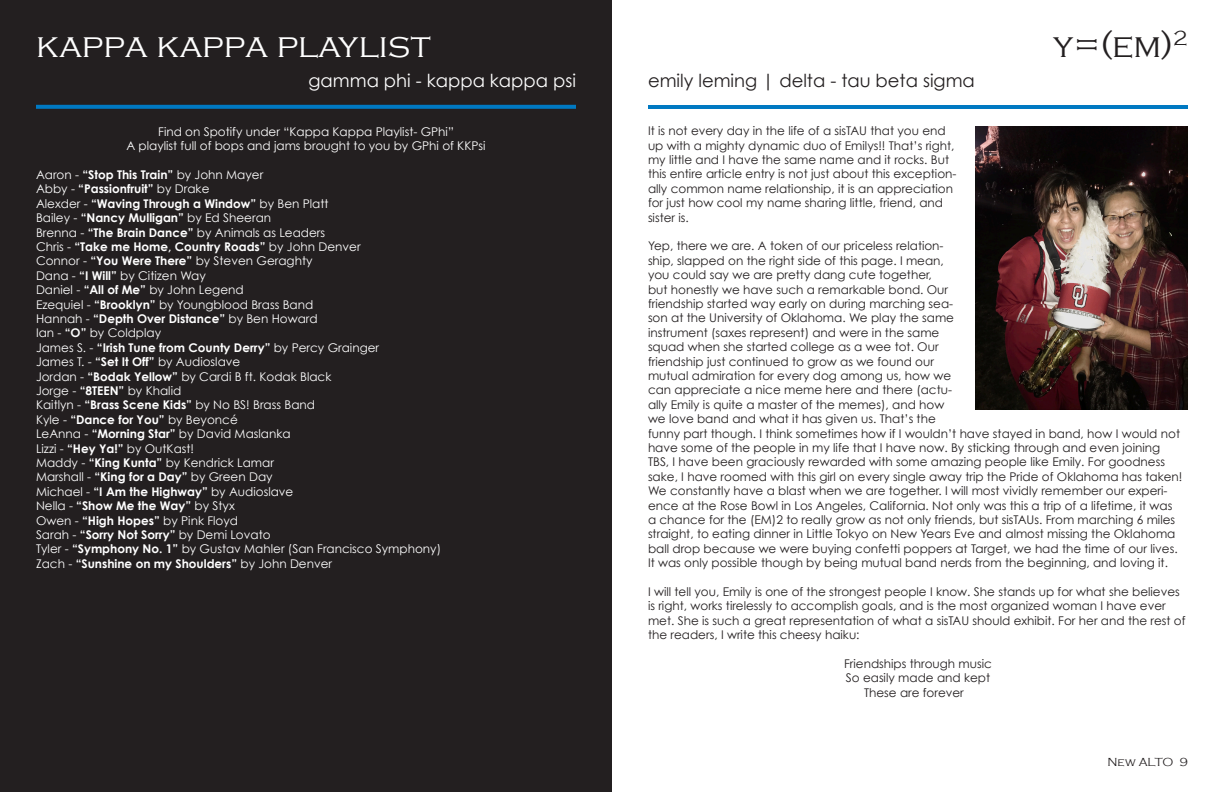
<style>
.page{position:relative;width:1224px;height:792px;background:#fff}
.page>*{position:absolute;margin:0;border:0;box-sizing:border-box;transform-origin:0 0}
.t1{font:300 36px "Copperplate Gothic";color:#fff}
.t2{font:300 36px "Copperplate Gothic";color:#231f20}
.t3{font:18px "Century Gothic";color:#231f20}
.t4{font:18px "Century Gothic";color:#fff}
.t5{font:12px/14.4px "Century Gothic";color:#231f20}
.t6{font:12px "Century Gothic";color:#fff}
.t7{font:700 12px "Century Gothic";color:#fff}
.t8{font:300 12px "Copperplate Gothic";color:#231f20}
.s1{font-weight:700}
.s2{font-weight:400}
</style>
<div class="page">
<div style="left:0;top:0;width:612px;height:792px;background:#231f20"></div>
<svg style="left:36px;top:105px;width:540px;height:4px;background:#0174b9"></svg>
<hr style="left:648px;top:105px;width:540px;height:4px;background:#0079c2">
<img style="left:976px;top:126px;width:212px;height:283px">
<p class="t1" style="left:36px;top:25px;width:396px">kappa kappa playlist</p>
<p class="t4" style="left:309px;top:69px;width:269px">gamma phi - kappa kappa psi</p>
<p class="t6" style="left:158px;top:124px;width:297px">Find on Spotify under “Kappa Kappa Playlist- GPhi”</p>
<p class="t6" style="left:126px;top:139px;width:361px">A playlist full of bops and jams brought to you by GPhi of KKPsi</p>
<p class="t6" style="left:36px;top:167px;width:229px">Aaron - <span class="s1">“Stop This Train”</span> by John Mayer</p>
<p class="t7" style="left:36px;top:181px;width:175px"><span class="s2">Abby -</span> “Passionfruit” <span class="s2">by Drake</span></p>
<p class="t7" style="left:36px;top:196px;width:294px"><span class="s2">Alexder -</span> “Waving Through a Window” <span class="s2">by Ben Platt</span></p>
<p class="t6" style="left:36px;top:211px;width:237px">Bailey - <span class="s1">“Nancy Mulligan”</span> by Ed Sheeran</p>
<p class="t6" style="left:36px;top:225px;width:291px">Brenna - <span class="s1">“The Brain Dance”</span> by Animals as Leaders</p>
<p class="t7" style="left:36px;top:239px;width:326px"><span class="s2">Chris -</span> “Take me Home, Country Roads” <span class="s2">by John Denver</span></p>
<p class="t6" style="left:36px;top:254px;width:278px">Connor - <span class="s1">“You Were There”</span> by Steven Geraghty</p>
<p class="t6" style="left:36px;top:268px;width:171px">Dana - <span class="s1">“I Will”</span> by Citizen Way</p>
<p class="t6" style="left:36px;top:283px;width:209px">Daniel - <span class="s1">“All of Me”</span> by John Legend</p>
<p class="t6" style="left:36px;top:297px;width:279px">Ezequiel - <span class="s1">“Brooklyn”</span> by Youngblood Brass Band</p>
<p class="t7" style="left:36px;top:311px;width:283px"><span class="s2">Hannah -</span> “Depth Over Distance” <span class="s2">by Ben Howard</span></p>
<p class="t6" style="left:36px;top:326px;width:127px">Ian - <span class="s1">“O”</span> by Coldplay</p>
<p class="t7" style="left:36px;top:340px;width:345px"><span class="s2">James S. -</span> “Irish Tune from County Derry” <span class="s2">by Percy Grainger</span></p>
<p class="t6" style="left:36px;top:355px;width:206px">James T. - <span class="s1">“Set It Off”</span> by Audioslave</p>
<p class="t6" style="left:36px;top:369px;width:297px">Jordan - <span class="s1">“Bodak Yellow”</span> by Cardi B ft. Kodak Black</p>
<p class="t6" style="left:36px;top:383px;width:147px">Jorge - <span class="s1">“8TEEN”</span> by Khalid</p>
<p class="t6" style="left:36px;top:398px;width:281px">Kaitlyn - <span class="s1">“Brass Scene Kids”</span> by No BS! Brass Band</p>
<p class="t6" style="left:36px;top:412px;width:203px">Kyle - <span class="s1">“Dance for You”</span> by Beyoncé</p>
<p class="t6" style="left:36px;top:427px;width:256px">LeAnna - <span class="s1">“Morning Star”</span> by David Maslanka</p>
<p class="t6" style="left:36px;top:441px;width:160px">Lizzi - <span class="s1">“Hey Ya!”</span> by OutKast!</p>
<p class="t6" style="left:36px;top:455px;width:240px">Maddy - <span class="s1">“King Kunta”</span> by Kendrick Lamar</p>
<p class="t6" style="left:36px;top:470px;width:238px">Marshall - <span class="s1">“King for a Day”</span> by Green Day</p>
<p class="t6" style="left:36px;top:484px;width:259px">Michael - <span class="s1">“I Am the Highway”</span> by Audioslave</p>
<p class="t7" style="left:36px;top:498px;width:200px"><span class="s2">Nella -</span> “Show Me the Way” <span class="s2">by Styx</span></p>
<p class="t6" style="left:36px;top:513px;width:204px">Owen - <span class="s1">“High Hopes”</span> by Pink Floyd</p>
<p class="t6" style="left:36px;top:527px;width:236px">Sarah - <span class="s1">“Sorry Not Sorry”</span> by Demi Lovato</p>
<p class="t6" style="left:36px;top:542px;width:407px">Tyler - <span class="s1">“Symphony No. 1”</span> by Gustav Mahler (San Francisco Symphony)</p>
<p class="t7" style="left:36px;top:556px;width:298px"><span class="s2">Zach -</span> “Sunshine on my Shoulders” <span class="s2">by John Denver</span></p>
<p class="t2" style="left:1054px;top:26px;width:136px">y=(em)<sup>2</sup></p>
<p class="t3" style="left:648px;top:69px;width:328px">emily leming | delta - tau beta sigma</p>
<p class="t5" style="left:648px;top:123px;width:310px">It is not every day in the life of a sisTAU that you end up with a mighty dynamic duo of Emilys!! That’s right, my little and I have the same name and it rocks. But this entire article entry is not just about this exception&shy;ally common name relationship, it is an appreciation for just how cool my name sharing little, friend, and sister is.</p>
<p class="t5" style="left:648px;top:239px;width:536px">Yep, there we are. A token of our priceless relation-<br>ship, slapped on the right side of this page. I mean,<br>you could say we are pretty dang cute together,<br>but honestly we have such a remarkable bond. Our<br>friendship started way early on during marching sea-<br>son at the University of Oklahoma. We play the same<br>instrument (saxes represent) and were in the same<br>squad when she started college as a wee tot. Our<br>friendship just continued to grow as we found our<br>mutual admiration for every dog among us, how we<br>can appreciate a nice meme here and there (actu-<br>ally Emily is quite a master of the memes), and how<br>we love band and what it has given us. That’s the<br>funny part though. I think sometimes how if I wouldn’t have stayed in band, how I would not have some of the people in my life that I have now. By sticking through and even joining TBS, I have been graciously rewarded with some amazing people like Emily. For goodness sake, I have roomed with this girl on every single away trip the Pride of Oklahoma has taken!<br>We constantly have a blast when we are together. I will most vividly remember our experi&shy;ence at the Rose Bowl in Los Angeles, California. Not only was this a trip of a lifetime, it was a chance for the (EM)2 to really grow as not only friends, but sisTAUs. From marching 6 miles straight, to eating dinner in Little Tokyo on New Years Eve and almost missing the Oklahoma ball drop because we were buying confetti poppers at Target, we had the time of our lives.<br>It was only possible though by being mutual band nerds from the beginning, and loving it.</p>
<p class="t5" style="left:648px;top:584px;width:539px">I will tell you, Emily is one of the strongest people I know. She stands up for what she believes is right, works tirelessly to accomplish goals, and is the most organized woman I have ever met. She is such a great representation of what a sisTAU should exhibit. For her and the rest of the readers, I write this cheesy haiku:</p>
<p class="t5" style="left:844px;top:656px;width:149px">Friendships through music</p>
<p class="t5" style="left:846px;top:671px;width:146px">So easily made and kept</p>
<p class="t5" style="left:864px;top:685px;width:101px">These are forever</p>
<p class="t8" style="left:1108px;top:756px;width:82px">New ALTO 9</p>
</div>
